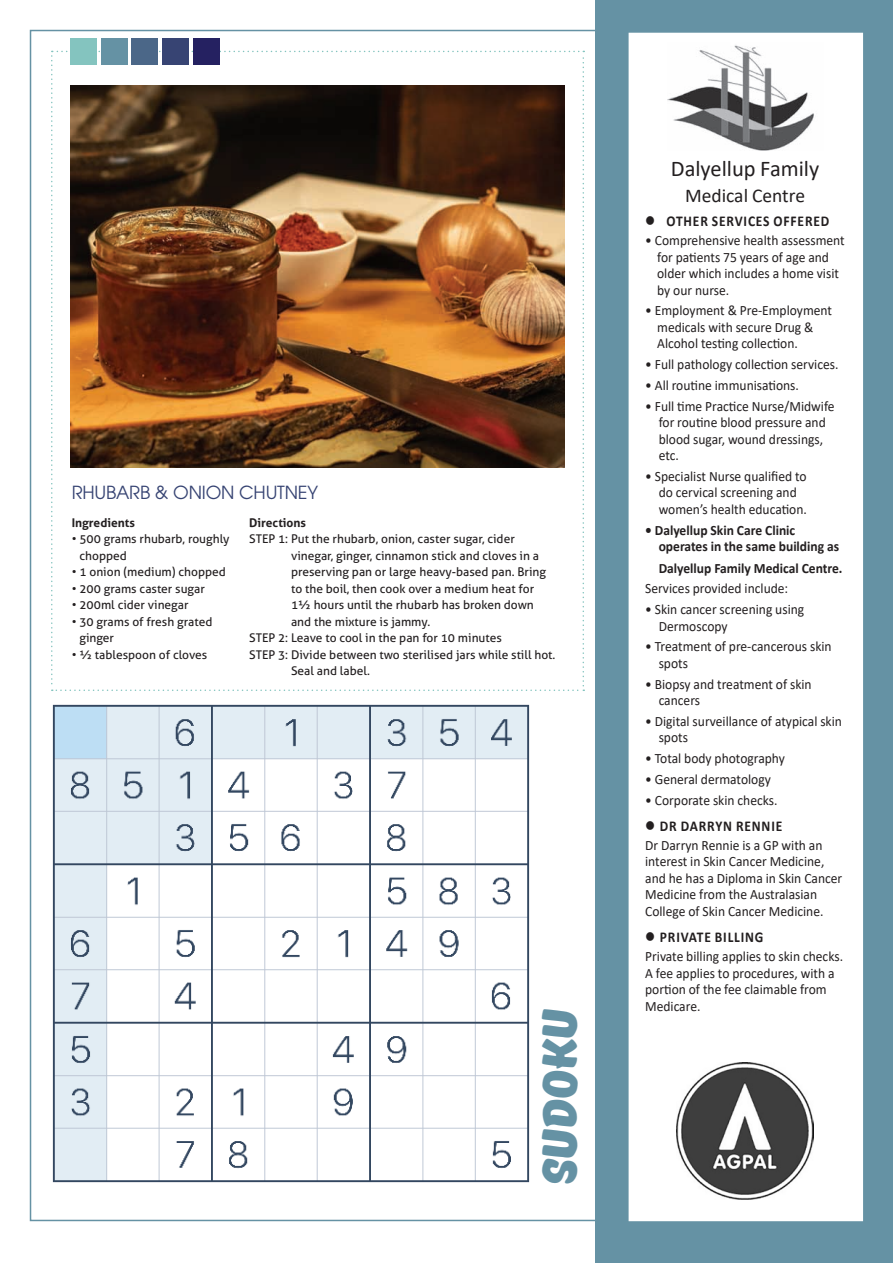
<style>
.page{position:relative;width:893px;height:1263px;background:#fff}
.page>*{position:absolute;margin:0;border:0;box-sizing:border-box;transform-origin:0 0}
.t1{font:900 47.85px "TT Masters";letter-spacing:-.01em;color:#6592a4}
.t2{font:22.5px "Calibri";color:#231f20}
.t3{font:19.5px "Calibri";color:#231f20}
.t4{font:18px "Avant Garde";letter-spacing:-.01em;color:#374473}
.t5{font:700 15px "Calibri";letter-spacing:.06em;color:#231f20;scale:.9 1}
.t6{font:14.25px/16.5px "Calibri";color:#231f20;scale:.95 1}
.t7{font:700 14.25px/16.5px "Calibri";color:#231f20;scale:.95 1}
.t8{font:12px/16.5px "Aller";color:#231f20}
.t9{font:700 12px "Aller";color:#231f20}
</style>
<div class="page">
<div style="left:595px;top:0;width:298px;height:1263px;background:#6592a4"></div>
<svg style="left:51px;top:51px;width:533px;height:640px"></svg>
<div style="left:162px;top:38px;width:27px;height:27px;background:#374473"></div>
<div style="left:132px;top:38px;width:26px;height:27px;background:#4b6788"></div>
<div style="left:101px;top:38px;width:26px;height:27px;background:#6592a4"></div>
<div style="left:70px;top:38px;width:27px;height:27px;background:#84c4bf"></div>
<div style="left:193px;top:38px;width:27px;height:27px;background:#252161"></div>
<img style="left:70px;top:85px;width:495px;height:383px">
<img style="left:52px;top:704px;width:478px;height:479px">
<div style="left:629px;top:33px;width:234px;height:1188px;background:#fff"></div>
<img style="left:677px;top:1062px;width:136px;height:137px">
<img style="left:667px;top:45px;width:147px;height:106px">
<p class="t4" style="left:72px;top:482px;width:248px">RHUBARB &amp; ONION CHUTNEY</p>
<p class="t9" style="left:249px;top:515px;width:58px">Directions</p>
<p class="t8" style="left:249px;top:530px;width:267px">STEP 1: Put the rhubarb, onion, caster sugar, cider</p>
<p class="t8" style="left:291px;top:547px;width:250px">vinegar, ginger, cinnamon stick and cloves in a</p>
<p class="t8" style="left:291px;top:563px;width:257px">preserving pan or large heavy-based pan. Bring</p>
<p class="t8" style="left:291px;top:580px;width:245px">to the boil, then cook over a medium heat for</p>
<p class="t8" style="left:291px;top:596px;width:244px">1½ hours until the rhubarb has broken down</p>
<p class="t8" style="left:291px;top:613px;width:141px">and the mixture is jammy.</p>
<p class="t8" style="left:249px;top:629px;width:254px">STEP 2: Leave to cool in the pan for 10 minutes</p>
<p class="t8" style="left:249px;top:646px;width:308px">STEP 3: Divide between two sterilised jars while still hot.</p>
<p class="t8" style="left:291px;top:662px;width:80px">Seal and label.</p>
<p class="t9" style="left:72px;top:515px;width:65px">Ingredients</p>
<p class="t8" style="left:79px;top:530px;width:152px;text-indent:-8px">• 500 grams rhubarb, roughly chopped</p>
<p class="t8" style="left:72px;top:563px;width:156px">• 1 onion (medium) chopped</p>
<p class="t8" style="left:72px;top:580px;width:135px">• 200 grams caster sugar</p>
<p class="t8" style="left:72px;top:596px;width:118px">• 200ml cider vinegar</p>
<p class="t8" style="left:79px;top:613px;width:134px;text-indent:-8px">• 30 grams of fresh grated ginger</p>
<p class="t8" style="left:72px;top:646px;width:137px">• ½ tablespoon of cloves</p>
<h1 class="t1" style="left:528px;top:1184px;width:178px;rotate:-90deg">SUDOKU</h1>
<h2 class="t2" style="left:671px;top:153px;width:150px">Dalyellup Family</h2>
<h3 class="t3" style="left:685px;top:182px;width:121px">Medical Centre</h3>
<p class="t5" style="left:645px;top:211px;width:206px">● OTHER SERVICES OFFERED</p>
<p class="t6" style="left:657px;top:232px;width:199px;text-indent:-12px">• Comprehensive health assessment for patients 75 years of age and older which includes a home visit by our nurse.</p>
<p class="t6" style="left:657px;top:302px;width:186px;text-indent:-12px">• Employment &amp; Pre-Employment medicals with secure Drug &amp;<br>Alcohol testing collection.</p>
<p class="t6" style="left:645px;top:356px;width:205px">• Full pathology collection services.</p>
<p class="t6" style="left:645px;top:376px;width:163px">• All routine immunisations.</p>
<p class="t6" style="left:659px;top:397px;width:187px;text-indent:-13px">• Full time Practice Nurse/Midwife for routine blood pressure and blood sugar, wound dressings, etc.</p>
<p class="t6" style="left:659px;top:467px;width:158px;text-indent:-14px">• Specialist Nurse qualified to do cervical screening and women’s health education.</p>
<p class="t7" style="left:659px;top:521px;width:192px;text-indent:-13px">• Dalyellup Skin Care Clinic operates in the same building as</p>
<p class="t7" style="left:659px;top:559px;width:195px">Dalyellup Family Medical Centre.</p>
<p class="t6" style="left:645px;top:580px;width:152px">Services provided include:</p>
<p class="t6" style="left:659px;top:601px;width:155px;text-indent:-13px">• Skin cancer screening using<br>Dermoscopy</p>
<p class="t6" style="left:659px;top:638px;width:184px;text-indent:-13px">• Treatment of pre-cancerous skin spots</p>
<p class="t6" style="left:659px;top:675px;width:163px;text-indent:-13px">• Biopsy and treatment of skin cancers</p>
<p class="t6" style="left:659px;top:713px;width:194px;text-indent:-13px">• Digital surveillance of atypical skin spots</p>
<p class="t6" style="left:645px;top:750px;width:149px">• Total body photography</p>
<p class="t6" style="left:645px;top:771px;width:134px">• General dermatology</p>
<p class="t6" style="left:645px;top:791px;width:141px">• Corporate skin checks.</p>
<p class="t5" style="left:645px;top:816px;width:154px">● DR DARRYN RENNIE</p>
<p class="t6" style="left:645px;top:836px;width:209px">Dr Darryn Rennie is a GP with an interest in Skin Cancer Medicine, and he has a Diploma in Skin Cancer<br>Medicine from the Australasian<br>College of Skin Cancer Medicine.</p>
<p class="t5" style="left:645px;top:927px;width:133px">● PRIVATE BILLING</p>
<p class="t6" style="left:645px;top:948px;width:210px">Private billing applies to skin checks.<br>A fee applies to procedures, with a portion of the fee claimable from<br>Medicare.</p>
</div>
